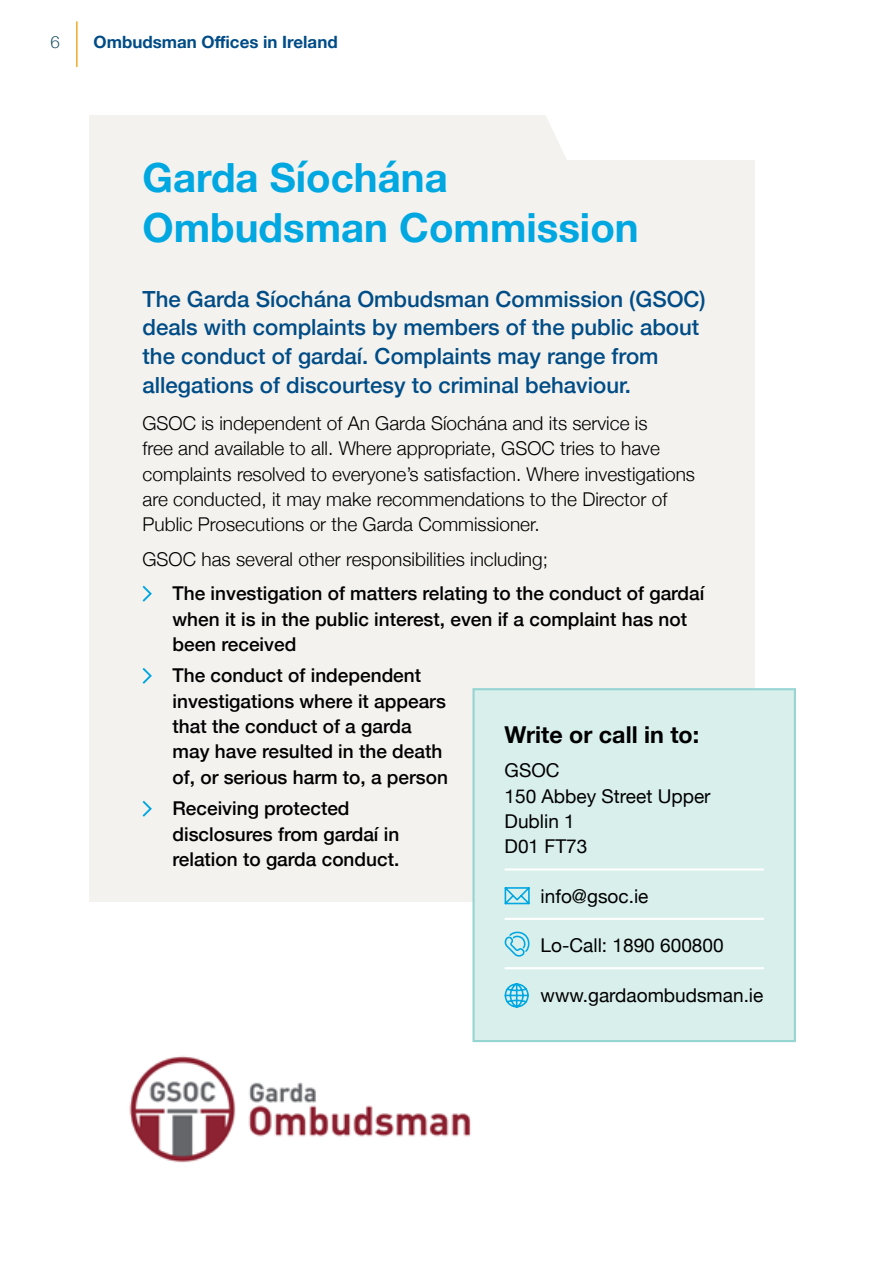
<style>
.page{position:relative;width:887px;height:1261px;background:#fff}
.page>*{position:absolute;margin:0;border:0;box-sizing:border-box;transform-origin:0 0}
.t1{font:700 40.2px/50.7px "Helvetica Neue";color:#00a7e1}
.t2{font:700 23.25px "Helvetica Neue";color:#000}
.t3{font:500 22.2px/28.5px "Helvetica Neue";color:#004c86}
.t4{font:300 19.05px/25.3px "Helvetica Neue";color:#000}
.t5{font:500 19.05px/25.3px "Helvetica Neue";color:#000}
.t6{font:19.05px/25.3px "Helvetica Neue";color:#000}
.t7{font:700 16.95px "Helvetica Neue";color:#004c86}
.t8{font:300 16.95px "Helvetica Neue";color:#24576a}
</style>
<div class="page">
<div style="left:89px;top:115px;width:665px;height:787px;background:#f3f2ee"></div>
<svg style="left:142px;top:585px;width:10px;height:17px"></svg>
<svg style="left:142px;top:668px;width:10px;height:16px"></svg>
<svg style="left:142px;top:800px;width:10px;height:17px"></svg>
<img style="left:129px;top:1056px;width:342px;height:107px">
<div style="left:472px;top:687px;width:324px;height:356px;background:#d8efec"></div>
<div style="left:546px;top:115px;width:208px;height:45px;background:#fff"></div>
<hr style="left:76px;top:21px;width:2px;height:46px;background:#f3af34">
<p class="t8" style="left:51px;top:29px;width:11px">6</p>
<p class="t7" style="left:94px;top:29px;width:246px">Ombudsman Offices in Ireland</p>
<h1 class="t1" style="left:143px;top:153px;width:498px">Garda Síochána<br>Ombudsman Commission</h1>
<p class="t3" style="left:143px;top:283px;width:565px">The Garda Síochána Ombudsman Commission (GSOC) deals with complaints by members of the public about the conduct of gardaí. Complaints may range from allegations of discourtesy to criminal behaviour.</p>
<p class="t4" style="left:143px;top:409px;width:554px">GSOC is independent of An Garda Síochána and its service is<br>free and available to all. Where appropriate, GSOC tries to have complaints resolved to everyone’s satisfaction. Where investigations are conducted, it may make recommendations to the Director of Public Prosecutions or the Garda Commissioner.</p>
<p class="t4" style="left:143px;top:545px;width:407px">GSOC has several other responsibilities including;</p>
<p class="t5" style="left:172px;top:579px;width:533px">The investigation of matters relating to the conduct of gardaí when it is in the public interest, even if a complaint has not been received</p>
<p class="t5" style="left:172px;top:661px;width:277px">The conduct of independent investigations where it appears that the conduct of a garda may have resulted in the death of, or serious harm to, a person</p>
<p class="t5" style="left:172px;top:794px;width:228px">Receiving protected disclosures from gardaí in relation to garda conduct.</p>
<p class="t2" style="left:504px;top:716px;width:196px">Write or call in to:</p>
<p class="t6" style="left:504px;top:759px;width:207px">GSOC<br>150 Abbey Street Upper<br>Dublin 1<br>D01 FT73</p>
<p class="t6" style="left:540px;top:884px;width:109px">info@gsoc.ie</p>
<p class="t6" style="left:540px;top:934px;width:185px">Lo-Call: 1890 600800</p>
<p class="t6" style="left:540px;top:983px;width:224px">www.gardaombudsman.ie</p>
</div>
